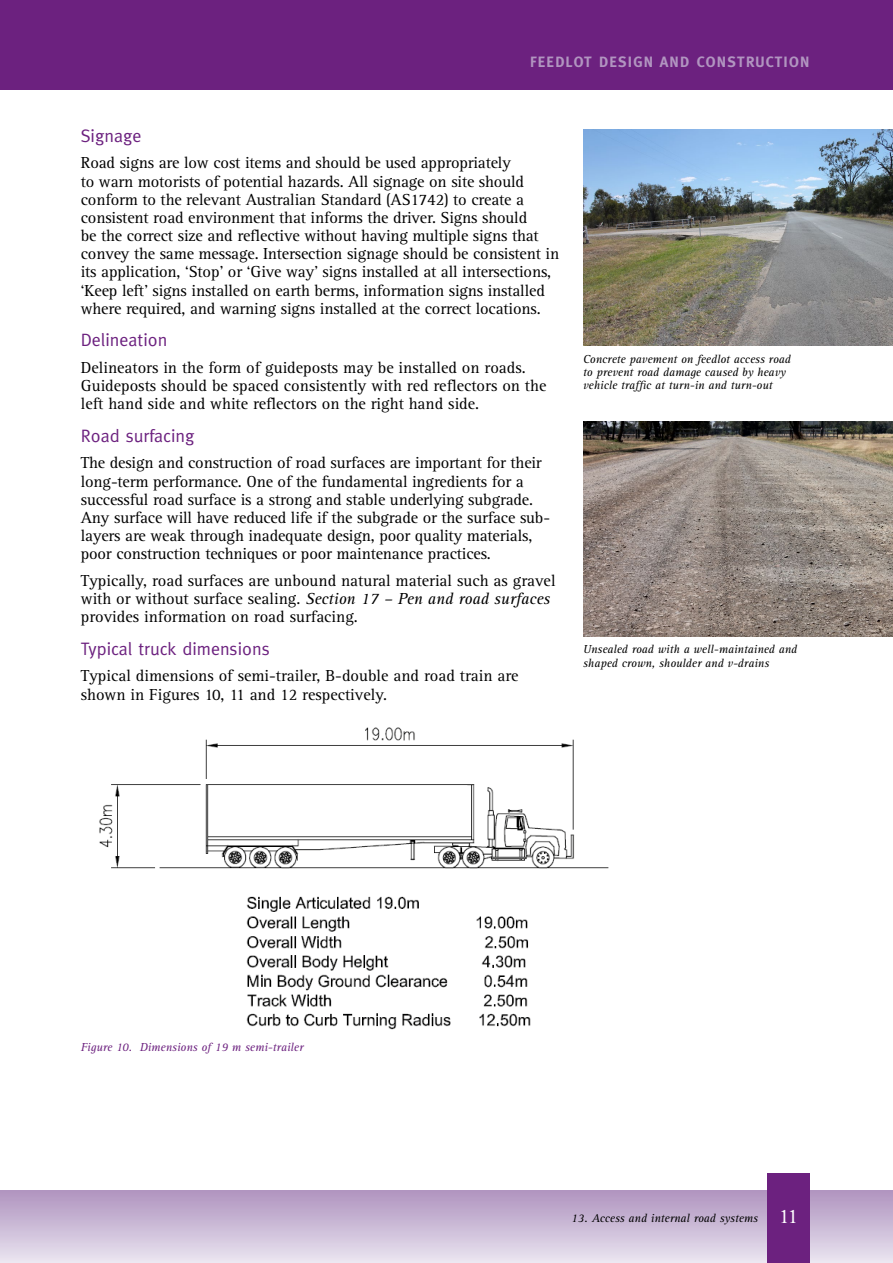
<style>
.page{position:relative;width:893px;height:1263px;background:#fff}
.page>*{position:absolute;margin:0;border:0;box-sizing:border-box;transform-origin:0 0}
.t1{font:21px "Rotis Serif";color:#fff}
.t2{font:18px "Meta";color:#6c217f}
.t3{font:16.5px/18.1px "Rotis Serif";letter-spacing:-.01em;color:#000}
.t4{font:700 15px "Meta";letter-spacing:.08em;color:#b195c0}
.t5{font:italic 12px/13.2px "Rotis Serif";color:#000}
.t6{font:italic 12px "Rotis Serif";color:#6c217f}
.s1{font-style:italic}
</style>
<div class="page">
<div style="left:0;top:0;width:893px;height:89px;background:#6c217f"></div>
<div style="left:0;top:1191px;width:893px;height:72px;background:linear-gradient(to bottom,#af94bf,#eae4f0)"></div>
<div style="left:767px;top:1174px;width:42px;height:89px;background:#6c217f"></div>
<img style="left:583px;top:421px;width:310px;height:215px">
<img style="left:583px;top:130px;width:310px;height:216px">
<img style="left:99px;top:727px;width:510px;height:303px">
<p class="t4" style="left:530px;top:53px;width:281px">FEEDLOT DESIGN AND CONSTRUCTION</p>
<p class="t2" style="left:81px;top:125px;width:62px">Signage</p>
<p class="t3" style="left:81px;top:154px;width:480px">Road signs are low cost items and should be used appropriately<br>to warn motorists of potential hazards. All signage on site should conform to the relevant Australian Standard (AS1742) to create a consistent road environment that informs the driver. Signs should<br>be the correct size and reflective without having multiple signs that convey the same message. Intersection signage should be consistent in its application, ‘Stop’ or ‘Give way’ signs installed at all intersections, ‘Keep left’ signs installed on earth berms, information signs installed where required, and warning signs installed at the correct locations.</p>
<p class="t2" style="left:81px;top:330px;width:88px">Delineation</p>
<p class="t3" style="left:81px;top:359px;width:467px">Delineators in the form of guideposts may be installed on roads.<br>Guideposts should be spaced consistently with red reflectors on the left hand side and white reflectors on the right hand side.</p>
<p class="t2" style="left:81px;top:425px;width:115px">Road surfacing</p>
<p class="t3" style="left:81px;top:454px;width:471px">The design and construction of road surfaces are important for their long-term performance. One of the fundamental ingredients for a successful road surface is a strong and stable underlying subgrade.<br>Any surface will have reduced life if the subgrade or the surface sub&shy;layers are weak through inadequate design, poor quality materials, poor construction techniques or poor maintenance practices.</p>
<p class="t3" style="left:81px;top:572px;width:476px">Typically, road surfaces are unbound natural material such as gravel with or without surface sealing. <span class="s1">Section 17 – Pen and road surfaces </span>provides information on road surfacing.</p>
<p class="t2" style="left:81px;top:638px;width:190px">Typical truck dimensions</p>
<p class="t3" style="left:81px;top:667px;width:439px">Typical dimensions of semi-trailer, B-double and road train are shown in Figures 10, 11 and 12 respectively.</p>
<p class="t5" style="left:583px;top:353px;width:209px">Concrete pavement on feedlot access road to prevent road damage caused by heavy vehicle traffic at turn-in and turn-out</p>
<p class="t5" style="left:583px;top:643px;width:216px">Unsealed road with a well-maintained and shaped crown, shoulder and v-drains</p>
<p class="t6" style="left:81px;top:1040px;width:224px">Figure 10. Dimensions of 19 m semi-trailer</p>
<p class="t5" style="left:571px;top:1211px;width:188px">13. Access and internal road systems</p>
<p class="t1" style="left:778px;top:1204px;width:21px">11</p>
</div>
